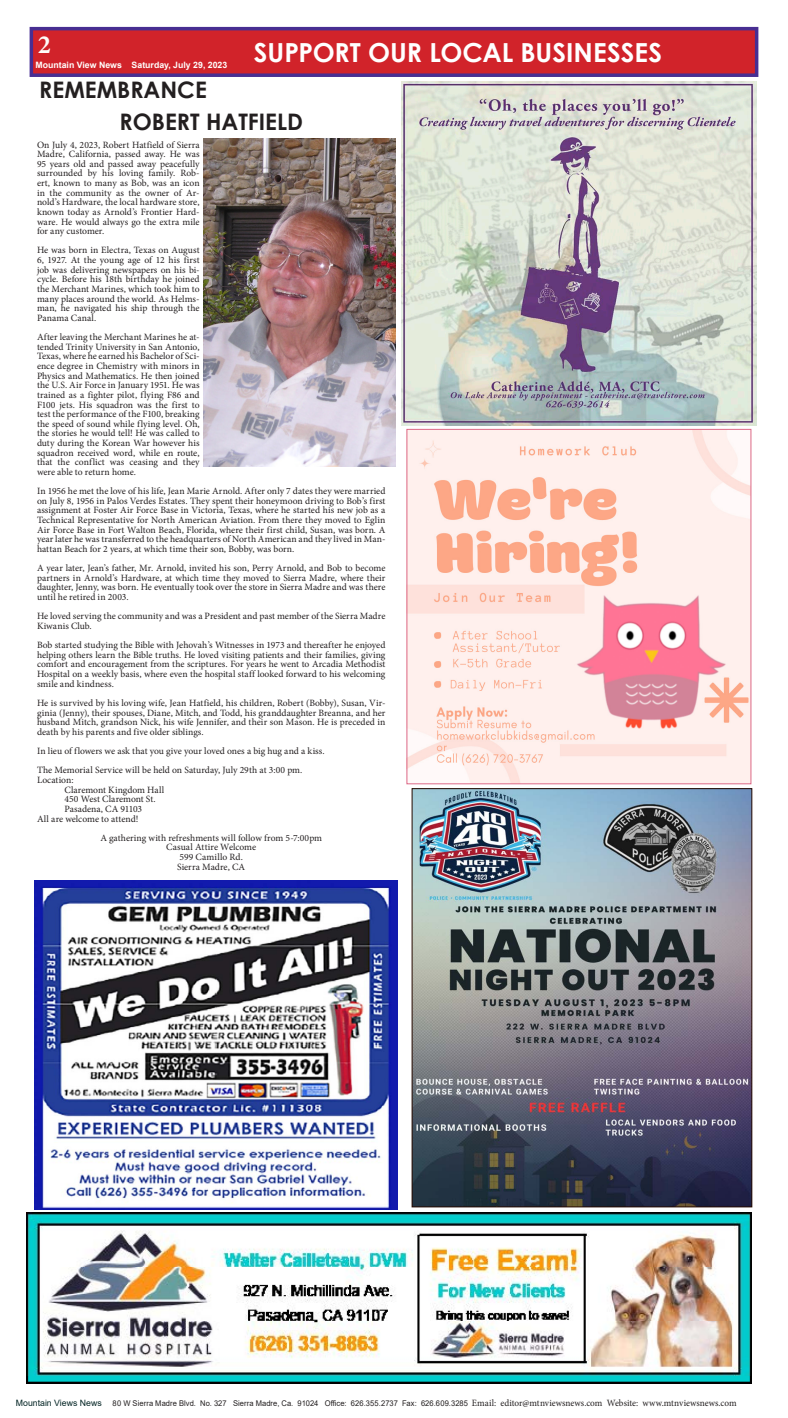
<style>
.page{position:relative;width:788px;height:1418px;background:#fff}
.page>*{position:absolute;margin:0;border:0;box-sizing:border-box;transform-origin:0 0}
.t1{font:700 26.25px "Century Gothic";letter-spacing:-.005em;color:#fff}
.t2{font:700 26.25px "Minion Pro";color:#fefcfa}
.t3{font:700 22.75px "Century Gothic";color:#231f20}
.t4{font:9.62px/9.6px "Minion Pro";color:#231f20;text-align:justify}
.t5{font:700 8.75px "Arial";color:#fffefc}
.Sub_1{font:7.88px "Arial";letter-spacing:.01em;color:#231f20;scale:.96 1}
.s1{font-size:8.75px;color:#042525}
.s2{font-family:"Minion Pro";font-size:9.62px}
</style>
<div class="page">
<div style="left:30px;top:27px;width:728px;height:50px;background:#d1232a;border:4px solid #482e92"></div>
<img style="left:401px;top:81px;width:355px;height:345px">
<img style="left:26px;top:1212px;width:725px;height:171px">
<img style="left:35px;top:880px;width:362px;height:330px">
<img style="left:203px;top:139px;width:192px;height:327px">
<img style="left:408px;top:431px;width:341px;height:351px">
<div style="left:406px;top:429px;width:345px;height:355px;border:1px solid #dc6987"></div>
<img style="left:413px;top:790px;width:337px;height:415px">
<div style="left:411px;top:788px;width:341px;height:419px;border:1px solid #270a00"></div>
<p class="t2" style="left:38px;top:26px;width:15px">2</p>
<p class="t1" style="left:254px;top:32px;width:409px">SUPPORT OUR LOCAL BUSINESSES</p>
<p class="t3" style="left:39px;top:73px;width:169px">REMEMBRANCE</p>
<p class="t3" style="left:119px;top:104px;width:185px">ROBERT HATFIELD</p>
<p class="t4" style="left:37px;top:140px;width:164px">On July 4, 2023, Robert Hatfield of Sierra Madre, California, passed away. He was 95 years old and passed away peacefully surrounded by his loving family. Rob&shy;ert, known to many as Bob, was an icon in the community as the owner of Ar&shy;nold’s Hardware, the local hardware store, known today as Arnold’s Frontier Hard&shy;ware. He would always go the extra mile for any customer.</p>
<p class="t4" style="left:37px;top:246px;width:164px">He was born in Electra, Texas on August 6, 1927. At the young age of 12 his first job was delivering newspapers on his bi&shy;cycle. Before his 18th birthday he joined the Merchant Marines, which took him to many places around the world. As Helms&shy;man, he navigated his ship through the Panama Canal.</p>
<p class="t4" style="left:37px;top:332px;width:164px">After leaving the Merchant Marines he at&shy;tended Trinity University in San Antonio, Texas, where he earned his Bachelor of Sci&shy;ence degree in Chemistry with minors in Physics and Mathematics. He then joined the U.S. Air Force in January 1951. He was trained as a fighter pilot, flying F86 and F100 jets. His squadron was the first to test the performance of the F100, breaking the speed of sound while flying level. Oh, the stories he would tell! He was called to duty during the Korean War however his squadron received word, while en route, that the conflict was ceasing and they were able to return home.</p>
<p class="t4" style="left:37px;top:486px;width:350px">In 1956 he met the love of his life, Jean Marie Arnold. After only 7 dates they were married on July 8, 1956 in Palos Verdes Estates. They spent their honeymoon driving to Bob’s first assignment at Foster Air Force Base in Victoria, Texas, where he started his new job as a Technical Representative for North American Aviation. From there they moved to Eglin Air Force Base in Fort Walton Beach, Florida, where their first child, Susan, was born. A year later he was transferred to the headquarters of North American and they lived in Man&shy;hattan Beach for 2 years, at which time their son, Bobby, was born.</p>
<p class="t4" style="left:37px;top:563px;width:350px">A year later, Jean’s father, Mr. Arnold, invited his son, Perry Arnold, and Bob to become partners in Arnold’s Hardware, at which time they moved to Sierra Madre, where their daughter, Jenny, was born. He eventually took over the store in Sierra Madre and was there until he retired in 2003.</p>
<p class="t4" style="left:37px;top:611px;width:350px">He loved serving the community and was a President and past member of the Sierra Madre<br>Kiwanis Club.</p>
<p class="t4" style="left:37px;top:640px;width:350px">Bob started studying the Bible with Jehovah’s Witnesses in 1973 and thereafter he enjoyed helping others learn the Bible truths. He loved visiting patients and their families, giving comfort and encouragement from the scriptures. For years he went to Arcadia Methodist Hospital on a weekly basis, where even the hospital staff looked forward to his welcoming smile and kindness.</p>
<p class="t4" style="left:37px;top:698px;width:350px">He is survived by his loving wife, Jean Hatfield, his children, Robert (Bobby), Susan, Vir&shy;ginia (Jenny), their spouses, Diane, Mitch, and Todd, his granddaughter Breanna, and her husband Mitch, grandson Nick, his wife Jennifer, and their son Mason. He is preceded in death by his parents and five older siblings.</p>
<p class="t4" style="left:37px;top:746px;width:289px">In lieu of flowers we ask that you give your loved ones a big hug and a kiss.</p>
<p class="t4" style="left:37px;top:765px;width:267px">The Memorial Service will be held on Saturday, July 29th at 3:00 pm.</p>
<p class="t4" style="left:37px;top:775px;width:38px">Location:</p>
<p class="t4" style="left:65px;top:785px;width:101px">Claremont Kingdom Hall</p>
<p class="t4" style="left:65px;top:794px;width:93px">450 West Claremont St.</p>
<p class="t4" style="left:65px;top:804px;width:79px">Pasadena, CA 91103</p>
<p class="t4" style="left:37px;top:813px;width:103px">All are welcome to attend!</p>
<p class="t4" style="left:100px;top:833px;width:223px">A gathering with refreshments will follow from 5-7:00pm</p>
<p class="t4" style="left:166px;top:842px;width:91px;text-align:center">Casual Attire Welcome<br>599 Camillo Rd.<br>Sierra Madre, CA</p>
<p class="t5" style="left:35px;top:59px;width:193px">Mountain View News Saturday, July 29, 2023</p>
<p class="Sub_1" style="left:16px;top:1397px;width:752px"><span class="s1">Mountain Views News</span> 80 W Sierra Madre Blvd. No. 327 Sierra Madre, Ca. 91024 Office: 626.355.2737 Fax: 626.609.3285 <span class="s2">Email: editor@mtnviewsnews.com Website: www.mtnviewsnews.com</span></p>
</div>
